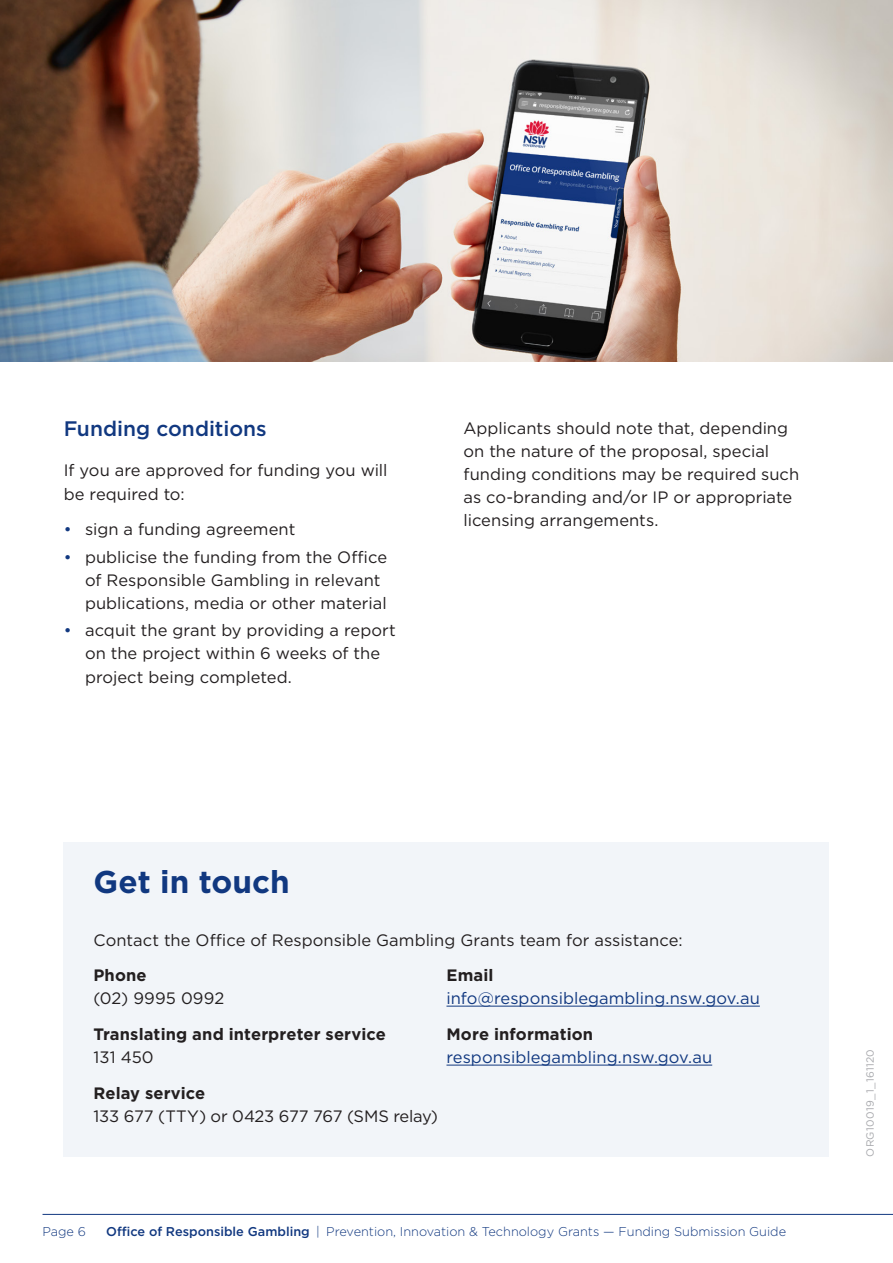
<style>
.page{position:relative;width:893px;height:1263px;background:#fff}
.page>*{position:absolute;margin:0;border:0;box-sizing:border-box;transform-origin:0 0}
.Contact_Header{font:700 31.5px "Gotham";color:#113880}
.t1{font:500 21px "Gotham";color:#113880}
.Body{font:16.5px/23.1px "Gotham";color:#231f20}
.Body-2{font:16.5px/23.1px "Gotham";color:#113880}
.Body-3{font:700 16.5px/23.1px "Gotham";letter-spacing:.005em;color:#231f20}
.t2{font:300 12.75px "Gotham";color:#113880}
.Body-4{font:10.5px "Gotham";letter-spacing:.03em;color:#a8a9ad}
.s1{color:#113880}
.s2{font-weight:700}
.s3{font-weight:400}
.s4{font-weight:700;color:#231f20}
.s5{font-weight:500}
</style>
<div class="page">
<hr style="left:43px;top:1214px;width:850px;height:1px;background:#113880">
<div style="left:64px;top:842px;width:765px;height:315px;background:#f2f5f9"></div>
<hr style="left:446px;top:1006px;width:314px;height:1px;background:#113880">
<hr style="left:446px;top:1065px;width:266px;height:1px;background:#113880">
<img style="left:0;top:0;width:893px;height:361px">
<h2 class="t1" style="left:64px;top:415px;width:204px">Funding conditions</h2>
<p class="Body" style="left:64px;top:459px;width:325px">If you are approved for funding you will be required to:</p>
<p class="Body" style="left:64px;top:518px;width:233px"><span class="s1">•</span> sign a funding agreement</p>
<p class="Body" style="left:85px;top:545px;width:304px;text-indent:-21px"><span class="s1">•</span> publicise the funding from the Office of Responsible Gambling in relevant publications, media or other material</p>
<p class="Body" style="left:85px;top:619px;width:312px;text-indent:-21px"><span class="s1">•</span> acquit the grant by providing a report on the project within 6 weeks of the project being completed.</p>
<p class="Body" style="left:463px;top:416px;width:337px">Applicants should note that, depending on the nature of the proposal, special funding conditions may be required such as co‑branding and/or IP or appropriate licensing arrangements.</p>
<p class="Contact_Header" style="left:94px;top:861px;width:198px">Get in touch</p>
<p class="Body" style="left:94px;top:928px;width:590px">Contact the Office of Responsible Gambling Grants team for assistance:</p>
<p class="Body" style="left:94px;top:964px;width:132px"><span class="s2">Phone<br></span>(02) 9995 0992</p>
<p class="Body-3" style="left:94px;top:1023px;width:294px">Translating and interpreter service<br><span class="s3">131 450</span></p>
<p class="Body" style="left:94px;top:1081px;width:346px"><span class="s2">Relay service<br></span>133 677 (TTY) or 0423 677 767 (SMS relay)</p>
<p class="Body-2" style="left:446px;top:964px;width:315px"><span class="s4">Email </span>info@responsiblegambling.nsw.gov.au</p>
<p class="Body-2" style="left:446px;top:1022px;width:267px"><span class="s4">More information </span>responsiblegambling.nsw.gov.au</p>
<p class="t2" style="left:43px;top:1224px;width:45px">Page 6</p>
<p class="t2" style="left:106px;top:1224px;width:681px"><span class="s5">Office of Responsible Gambling</span> | Prevention, Innovation &amp; Technology Grants — Funding Submission Guide</p>
<p class="Body-4" style="left:863px;top:1157px;width:109px;rotate:-90deg">ORG10019_1_161120</p>
</div>
